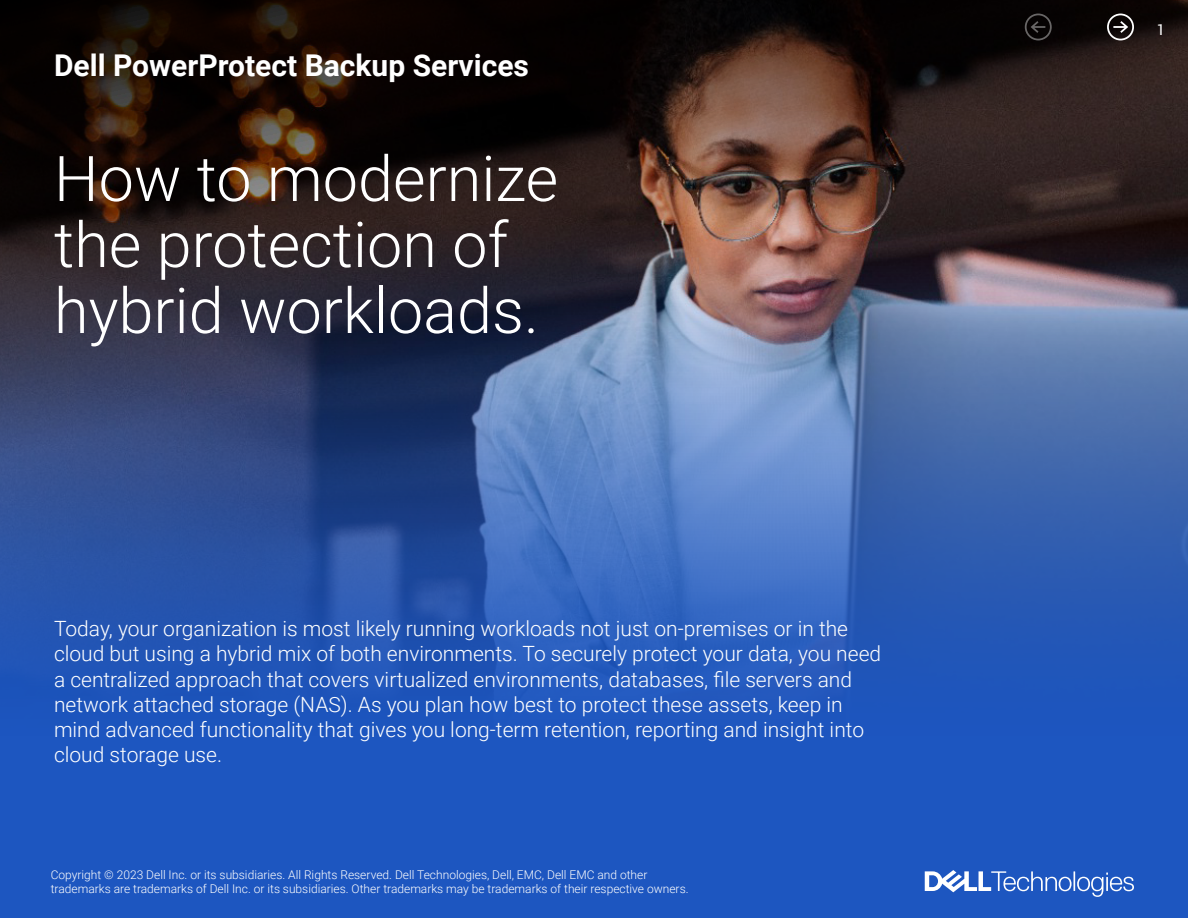
<style>
.page{position:relative;width:1188px;height:918px;background:#fff}
.page>*{position:absolute;margin:0;border:0;box-sizing:border-box;transform-origin:0 0}
.t1{font:300 63px/66px "Roboto";color:#fff}
.t2{font:700 30px "Roboto";color:#fff}
.t3{font:300 21px/25.2px "Roboto";color:#fff}
.t4{font:15px "Roboto";color:#fff}
.t5{font:300 12px/14.4px "Roboto";color:#fff}
</style>
<div class="page">
<img style="left:0;top:0;width:1188px;height:918px">
<svg style="left:1107px;top:14px;width:27px;height:26px"></svg>
<svg style="left:1025px;top:14px;width:27px;height:26px"></svg>
<svg style="left:925px;top:870px;width:209px;height:27px"></svg>
<p class="t2" style="left:54px;top:44px;width:477px">Dell PowerProtect Backup Services</p>
<p class="t1" style="left:54px;top:143px;width:506px">How to modernize the protection of hybrid workloads.</p>
<p class="t3" style="left:54px;top:615px;width:829px">Today, your organization is most likely running workloads not just on-premises or in the cloud but using a hybrid mix of both environments. To securely protect your data, you need a centralized approach that covers virtualized environments, databases, file servers and network attached storage (NAS). As you plan how best to protect these assets, keep in mind advanced functionality that gives you long-term retention, reporting and insight into cloud storage use.</p>
<p class="t5" style="left:51px;top:867px;width:639px">Copyright © 2023 Dell Inc. or its subsidiaries. All Rights Reserved. Dell Technologies, Dell, EMC, Dell EMC and other trademarks are trademarks of Dell Inc. or its subsidiaries. Other trademarks may be trademarks of their respective owners.</p>
<p class="t4" style="left:1157px;top:19px;width:10px">1</p>
</div>
